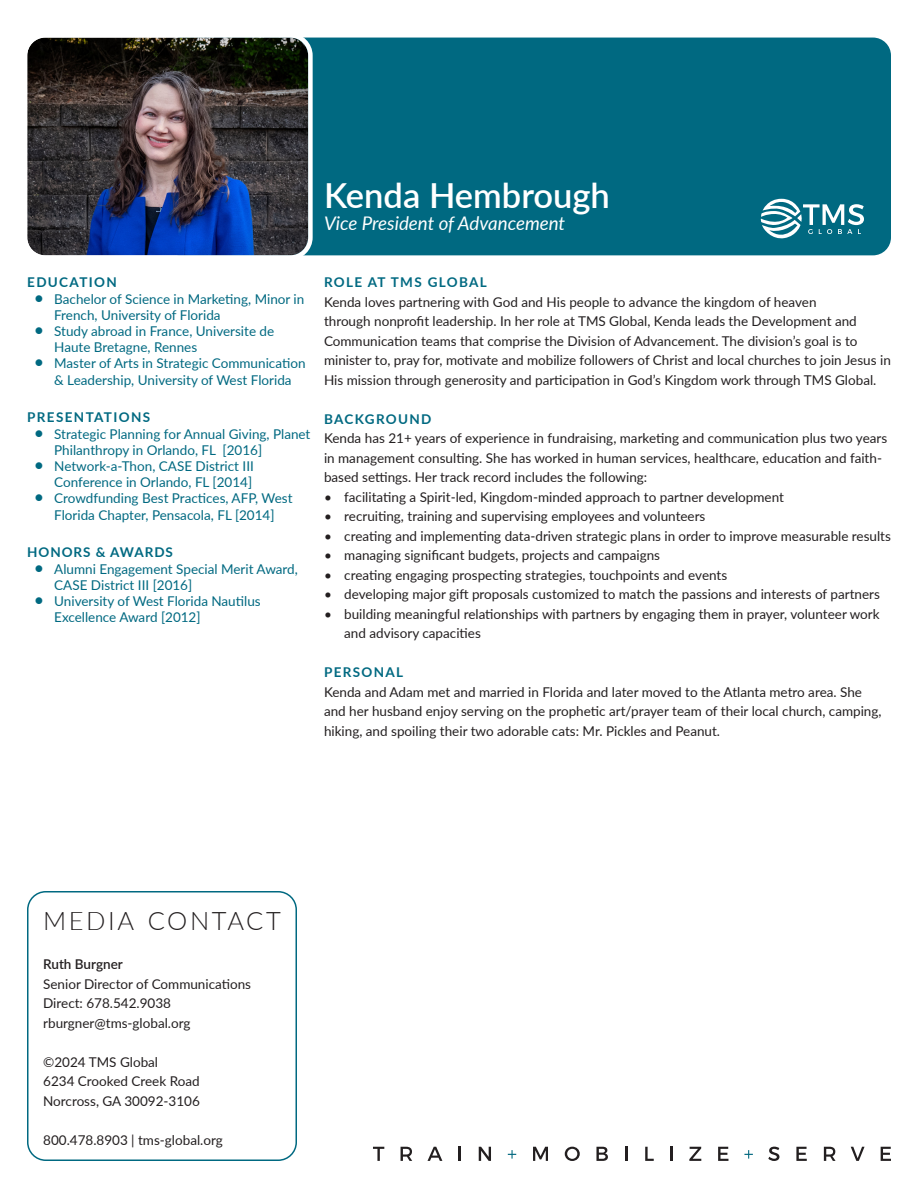
<style>
.page{position:relative;width:918px;height:1188px;background:#fff}
.page>*{position:absolute;margin:0;border:0;box-sizing:border-box;transform-origin:0 0}
.t1{font:600 34.5px "Lato";color:#fff}
.t2{font:300 25.5px "Lato";letter-spacing:.1em;color:#231f20}
.t3{font:italic 18.75px "Lato";color:#fff}
.t4{font:13.5px/19.5px "Lato";color:#231f20}
.t5{font:13.5px/16.2px "Lato";color:#006981}
.t6{font:700 13.5px "Lato";letter-spacing:.1em;color:#006981}
.t7{font:700 13.5px "Lato";letter-spacing:.07em;color:#006981}
.t8{font:600 13.5px "Lato";color:#231f20}
.s1{font-size:18px}
</style>
<div class="page">
<div style="left:27px;top:891px;width:270px;height:270px;border:2px solid #006981;border-radius:18px"></div>
<div style="left:162px;top:38px;width:729px;height:217px;background:#006981;border-radius:18px"></div>
<img style="left:28px;top:38px;width:280px;height:217px">
<div style="left:23px;top:33px;width:290px;height:227px;border:4px solid #fff;border-radius:20px"></div>
<svg style="left:373px;top:1147px;width:11px;height:14px"></svg>
<svg style="left:401px;top:1147px;width:11px;height:14px"></svg>
<svg style="left:428px;top:1147px;width:14px;height:14px"></svg>
<hr style="left:458px;top:1147px;width:3px;height:14px;background:#231f20">
<svg style="left:479px;top:1147px;width:12px;height:14px"></svg>
<svg style="left:508px;top:1150px;width:8px;height:9px"></svg>
<svg style="left:533px;top:1147px;width:15px;height:14px"></svg>
<svg style="left:565px;top:1147px;width:15px;height:14px"></svg>
<svg style="left:596px;top:1147px;width:12px;height:14px"></svg>
<svg style="left:625px;top:1147px;width:2px;height:14px"></svg>
<svg style="left:645px;top:1147px;width:9px;height:14px"></svg>
<hr style="left:670px;top:1147px;width:3px;height:14px;background:#231f20">
<svg style="left:689px;top:1147px;width:12px;height:14px"></svg>
<svg style="left:718px;top:1147px;width:10px;height:14px"></svg>
<svg style="left:744px;top:1150px;width:9px;height:9px"></svg>
<svg style="left:768px;top:1147px;width:11px;height:14px"></svg>
<svg style="left:796px;top:1147px;width:11px;height:14px"></svg>
<svg style="left:824px;top:1147px;width:12px;height:14px"></svg>
<svg style="left:851px;top:1147px;width:14px;height:14px"></svg>
<svg style="left:881px;top:1147px;width:10px;height:14px"></svg>
<svg style="left:761px;top:199px;width:103px;height:39px"></svg>
<p class="t1" style="left:324px;top:170px;width:288px">Kenda Hembrough</p>
<p class="t3" style="left:324px;top:210px;width:243px">Vice President of Advancement</p>
<p class="t6" style="left:27px;top:272px;width:91px">EDUCATION</p>
<p class="t5" style="left:54px;top:290px;width:252px;text-indent:-20px"><span class="s1">•</span> Bachelor of Science in Marketing, Minor in<br>French, University of Florida</p>
<p class="t5" style="left:54px;top:322px;width:222px;text-indent:-20px"><span class="s1">•</span> Study abroad in France, Universite de<br>Haute Bretagne, Rennes</p>
<p class="t5" style="left:34px;top:355px;width:273px;text-align:center"><span class="s1">•</span> Master of Arts in Strategic Communication &amp; Leadership, University of West Florida</p>
<p class="t6" style="left:27px;top:407px;width:124px">PRESENTATIONS</p>
<p class="t5" style="left:54px;top:425px;width:258px;text-indent:-20px"><span class="s1">•</span> Strategic Planning for Annual Giving, Planet<br>Philanthropy in Orlando, FL [2016]</p>
<p class="t5" style="left:34px;top:457px;width:221px;text-align:right"><span class="s1">•</span> Network-a-Thon, CASE District III<br>Conference in Orlando, FL [2014]</p>
<p class="t5" style="left:34px;top:490px;width:260px;text-align:center"><span class="s1">•</span> Crowdfunding Best Practices, AFP, West<br>Florida Chapter, Pensacola, FL [2014]</p>
<p class="t7" style="left:27px;top:542px;width:147px">HONORS &amp; AWARDS</p>
<p class="t5" style="left:54px;top:560px;width:245px;text-indent:-20px"><span class="s1">•</span> Alumni Engagement Special Merit Award,<br>CASE District III [2016]</p>
<p class="t5" style="left:54px;top:592px;width:208px;text-indent:-20px"><span class="s1">•</span> University of West Florida Nautilus<br>Excellence Award [2012]</p>
<p class="t6" style="left:324px;top:272px;width:165px">ROLE AT TMS GLOBAL</p>
<p class="t4" style="left:324px;top:292px;width:568px">Kenda loves partnering with God and His people to advance the kingdom of heaven<br>through nonprofit leadership. In her role at TMS Global, Kenda leads the Development and Communication teams that comprise the Division of Advancement. The division’s goal is to minister to, pray for, motivate and mobilize followers of Christ and local churches to join Jesus in His mission through generosity and participation in God’s Kingdom work through TMS Global.</p>
<p class="t6" style="left:324px;top:409px;width:109px">BACKGROUND</p>
<p class="t4" style="left:324px;top:428px;width:565px">Kenda has 21+ years of experience in fundraising, marketing and communication plus two years in management consulting. She has worked in human services, healthcare, education and faith&shy;based settings. Her track record includes the following:</p>
<p class="t4" style="left:324px;top:487px;width:461px">• facilitating a Spirit-led, Kingdom-minded approach to partner development</p>
<p class="t4" style="left:324px;top:506px;width:383px">• recruiting, training and supervising employees and volunteers</p>
<p class="t4" style="left:324px;top:526px;width:568px">• creating and implementing data-driven strategic plans in order to improve measurable results</p>
<p class="t4" style="left:324px;top:545px;width:338px">• managing significant budgets, projects and campaigns</p>
<p class="t4" style="left:324px;top:565px;width:405px">• creating engaging prospecting strategies, touchpoints and events</p>
<p class="t4" style="left:324px;top:584px;width:557px">• developing major gift proposals customized to match the passions and interests of partners</p>
<p class="t4" style="left:344px;top:604px;width:537px;text-indent:-20px">• building meaningful relationships with partners by engaging them in prayer, volunteer work and advisory capacities</p>
<p class="t6" style="left:324px;top:662px;width:81px">PERSONAL</p>
<p class="t4" style="left:324px;top:682px;width:559px">Kenda and Adam met and married in Florida and later moved to the Atlanta metro area. She and her husband enjoy serving on the prophetic art/prayer team of their local church, camping, hiking, and spoiling their two adorable cats: Mr. Pickles and Peanut.</p>
<h2 class="t2" style="left:43px;top:904px;width:239px">MEDIA CONTACT</h2>
<p class="t8" style="left:43px;top:955px;width:81px">Ruth Burgner</p>
<p class="t4" style="left:43px;top:974px;width:209px">Senior Director of Communications<br>Direct: 678.542.9038 rburgner@tms-global.org</p>
<p class="t4" style="left:43px;top:1052px;width:158px">©2024 TMS Global<br>6234 Crooked Creek Road<br>Norcross, GA 30092-3106</p>
<p class="t4" style="left:43px;top:1130px;width:181px">800.478.8903 | tms-global.org</p>
</div>
